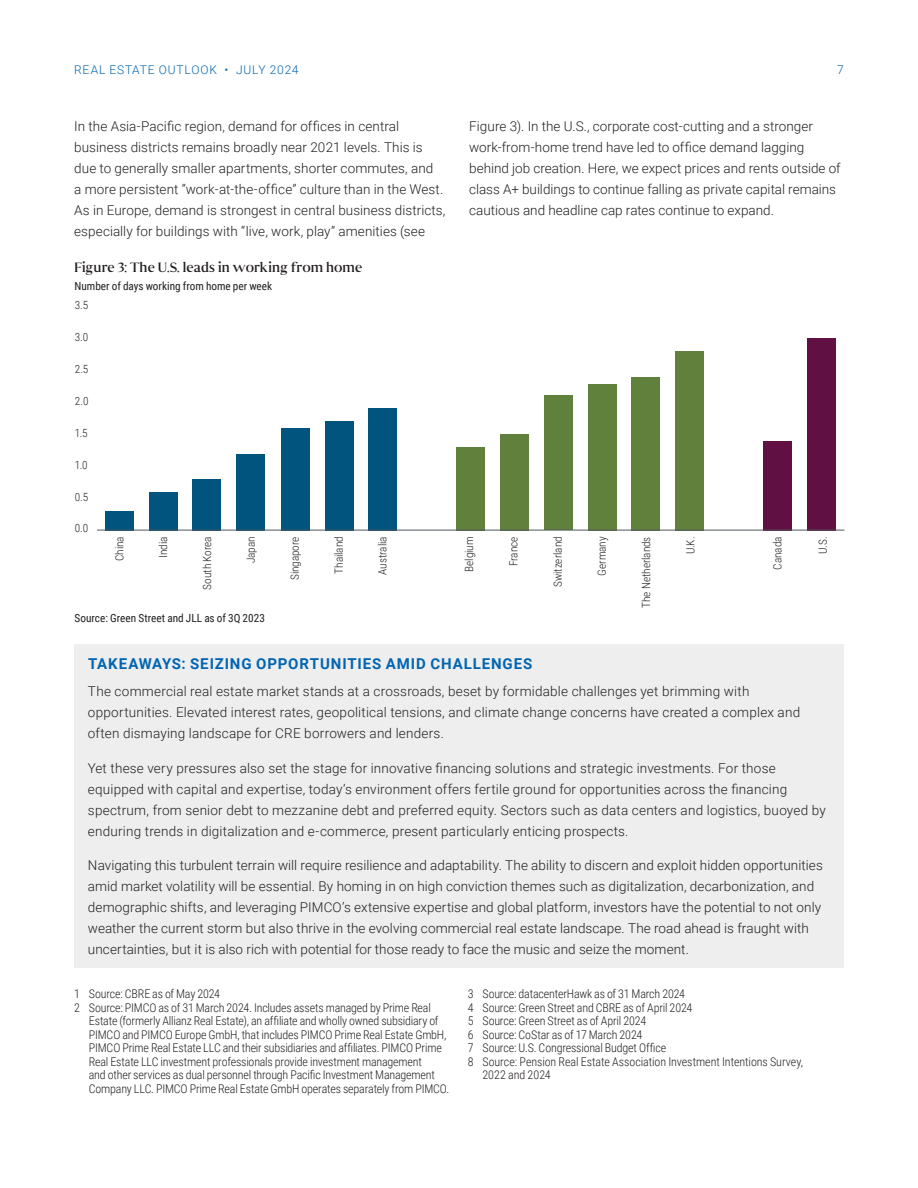
<style>
.page{position:relative;width:918px;height:1188px;background:#fff}
.page>*{position:absolute;margin:0;border:0;box-sizing:border-box;transform-origin:0 0}
.Subhead_Rob_B_10_14{font:700 15px "Roboto";letter-spacing:.06em;color:#0165b1}
.Body_Copy_Rob_L_9_14{font:300 13.5px/21px "Roboto";letter-spacing:.005em;color:#231f20}
.t1{font:13.5px "Senhan";letter-spacing:.005em;color:#231f20}
.Footnotes_RobC_L_8_9{font:300 12px/13.5px "Roboto Condensed";letter-spacing:-.015em;color:#231f20}
.t2{font:300 12px "Roboto";letter-spacing:.07em;color:#0165b1}
.t3{font:300 11.25px "Roboto Condensed";color:#231f20}
.t4{font:11.25px "Roboto Condensed";color:#231f20}
</style>
<div class="page">
<div style="left:74px;top:644px;width:770px;height:324px;background:#eeeeef"></div>
<div style="left:456px;top:447px;width:28px;height:83px;background:#5f813c"></div>
<div style="left:500px;top:434px;width:28px;height:96px;background:#5f813c"></div>
<div style="left:544px;top:395px;width:28px;height:135px;background:#5f813c"></div>
<div style="left:588px;top:384px;width:29px;height:146px;background:#5f813c"></div>
<div style="left:632px;top:377px;width:28px;height:153px;background:#5f813c"></div>
<div style="left:676px;top:351px;width:28px;height:179px;background:#5f813c"></div>
<div style="left:763px;top:441px;width:29px;height:89px;background:#611044"></div>
<div style="left:808px;top:338px;width:28px;height:192px;background:#611044"></div>
<div style="left:237px;top:454px;width:28px;height:76px;background:#00547e"></div>
<div style="left:281px;top:428px;width:28px;height:102px;background:#00547e"></div>
<div style="left:369px;top:408px;width:28px;height:122px;background:#00547e"></div>
<div style="left:325px;top:421px;width:28px;height:109px;background:#00547e"></div>
<div style="left:193px;top:479px;width:28px;height:51px;background:#00547e"></div>
<div style="left:149px;top:492px;width:29px;height:38px;background:#00547e"></div>
<div style="left:105px;top:511px;width:28px;height:19px;background:#00547e"></div>
<hr style="left:97px;top:530px;width:747px;height:1px;background:#52585f">
<p class="t2" style="left:74px;top:61px;width:226px">REAL ESTATE OUTLOOK • JULY 2024</p>
<p class="t2" style="left:837px;top:61px;width:8px">7</p>
<p class="Body_Copy_Rob_L_9_14" style="left:74px;top:115px;width:373px">In the Asia-Pacific region, demand for offices in central business districts remains broadly near 2021 levels. This is due to generally smaller apartments, shorter commutes, and<br>a more persistent ”work-at-the-office” culture than in the West.<br>As in Europe, demand is strongest in central business districts, especially for buildings with “live, work, play” amenities (see</p>
<p class="Body_Copy_Rob_L_9_14" style="left:469px;top:115px;width:373px">Figure 3). In the U.S., corporate cost-cutting and a stronger work-from-home trend have led to office demand lagging behind job creation. Here, we expect prices and rents outside of class A+ buildings to continue falling as private capital remains cautious and headline cap rates continue to expand.</p>
<p class="t1" style="left:74px;top:259px;width:289px">Figure 3: The U.S. leads in working from home</p>
<p class="t4" style="left:74px;top:278px;width:199px">Number of days working from home per week</p>
<p class="t3" style="left:75px;top:297px;width:15px">3.5</p>
<p class="t3" style="left:75px;top:329px;width:15px">3.0</p>
<p class="t3" style="left:75px;top:361px;width:15px">2.5</p>
<p class="t3" style="left:75px;top:393px;width:15px">2.0</p>
<p class="t3" style="left:75px;top:425px;width:14px">1.5</p>
<p class="t3" style="left:75px;top:457px;width:14px">1.0</p>
<p class="t3" style="left:75px;top:489px;width:15px">0.5</p>
<p class="t3" style="left:75px;top:521px;width:15px">0.0</p>
<p class="t3" style="left:111px;top:561px;width:26px;rotate:-90deg">China</p>
<p class="t3" style="left:155px;top:558px;width:23px;rotate:-90deg">India</p>
<p class="t3" style="left:199px;top:590px;width:55px;rotate:-90deg">South Korea</p>
<p class="t3" style="left:243px;top:563px;width:28px;rotate:-90deg">Japan</p>
<p class="t3" style="left:287px;top:580px;width:45px;rotate:-90deg">Singapore</p>
<p class="t3" style="left:331px;top:574px;width:39px;rotate:-90deg">Thailand</p>
<p class="t3" style="left:375px;top:575px;width:40px;rotate:-90deg">Australia</p>
<p class="t3" style="left:461px;top:572px;width:37px;rotate:-90deg">Belgium</p>
<p class="t3" style="left:506px;top:566px;width:31px;rotate:-90deg">France</p>
<p class="t3" style="left:550px;top:587px;width:52px;rotate:-90deg">Switzerland</p>
<p class="t3" style="left:594px;top:576px;width:41px;rotate:-90deg">Germany</p>
<p class="t3" style="left:638px;top:608px;width:73px;rotate:-90deg">The Netherlands</p>
<p class="t3" style="left:683px;top:554px;width:19px;rotate:-90deg">U.K.</p>
<p class="t3" style="left:770px;top:570px;width:34px;rotate:-90deg">Canada</p>
<p class="t3" style="left:815px;top:554px;width:19px;rotate:-90deg">U.S.</p>
<p class="t4" style="left:74px;top:611px;width:192px">Source: Green Street and JLL as of 3Q 2023</p>
<p class="Subhead_Rob_B_10_14" style="left:88px;top:653px;width:446px">TAKEAWAYS: SEIZING OPPORTUNITIES AMID CHALLENGES</p>
<p class="Body_Copy_Rob_L_9_14" style="left:88px;top:681px;width:714px">The commercial real estate market stands at a crossroads, beset by formidable challenges yet brimming with opportunities. Elevated interest rates, geopolitical tensions, and climate change concerns have created a complex and often dismaying landscape for CRE borrowers and lenders.</p>
<p class="Body_Copy_Rob_L_9_14" style="left:88px;top:757px;width:739px">Yet these very pressures also set the stage for innovative financing solutions and strategic investments. For those equipped with capital and expertise, today’s environment offers fertile ground for opportunities across the financing spectrum, from senior debt to mezzanine debt and preferred equity. Sectors such as data centers and logistics, buoyed by enduring trends in digitalization and e-commerce, present particularly enticing prospects.</p>
<p class="Body_Copy_Rob_L_9_14" style="left:88px;top:855px;width:736px">Navigating this turbulent terrain will require resilience and adaptability. The ability to discern and exploit hidden opportunities amid market volatility will be essential. By homing in on high conviction themes such as digitalization, decarbonization, and demographic shifts, and leveraging PIMCO’s extensive expertise and global platform, investors have the potential to not only weather the current storm but also thrive in the evolving commercial real estate landscape. The road ahead is fraught with uncertainties, but it is also rich with potential for those ready to face the music and seize the moment.</p>
<p class="Footnotes_RobC_L_8_9" style="left:74px;top:987px;width:147px">1 Source: CBRE as of May 2024</p>
<p class="Footnotes_RobC_L_8_9" style="left:89px;top:1000px;width:362px;text-indent:-15px">2 Source: PIMCO as of 31 March 2024. Includes assets managed by Prime Real Estate (formerly Allianz Real Estate), an affiliate and wholly owned subsidiary of PIMCO and PIMCO Europe GmbH, that includes PIMCO Prime Real Estate GmbH, PIMCO Prime Real Estate LLC and their subsidiaries and affiliates. PIMCO Prime Real Estate LLC investment professionals provide investment management<br>and other services as dual personnel through Pacific Investment Management Company LLC. PIMCO Prime Real Estate GmbH operates separately from PIMCO.</p>
<p class="Footnotes_RobC_L_8_9" style="left:468px;top:987px;width:219px">3 Source: datacenterHawk as of 31 March 2024</p>
<p class="Footnotes_RobC_L_8_9" style="left:468px;top:1000px;width:226px">4 Source: Green Street and CBRE as of April 2024</p>
<p class="Footnotes_RobC_L_8_9" style="left:468px;top:1014px;width:180px">5 Source: Green Street as of April 2024</p>
<p class="Footnotes_RobC_L_8_9" style="left:468px;top:1027px;width:176px">6 Source: CoStar as of 17 March 2024</p>
<p class="Footnotes_RobC_L_8_9" style="left:468px;top:1041px;width:200px">7 Source: U.S. Congressional Budget Office</p>
<p class="Footnotes_RobC_L_8_9" style="left:482px;top:1054px;width:322px;text-indent:-15px">8 Source: Pension Real Estate Association Investment Intentions Survey,<br>2022 and 2024</p>
</div>
